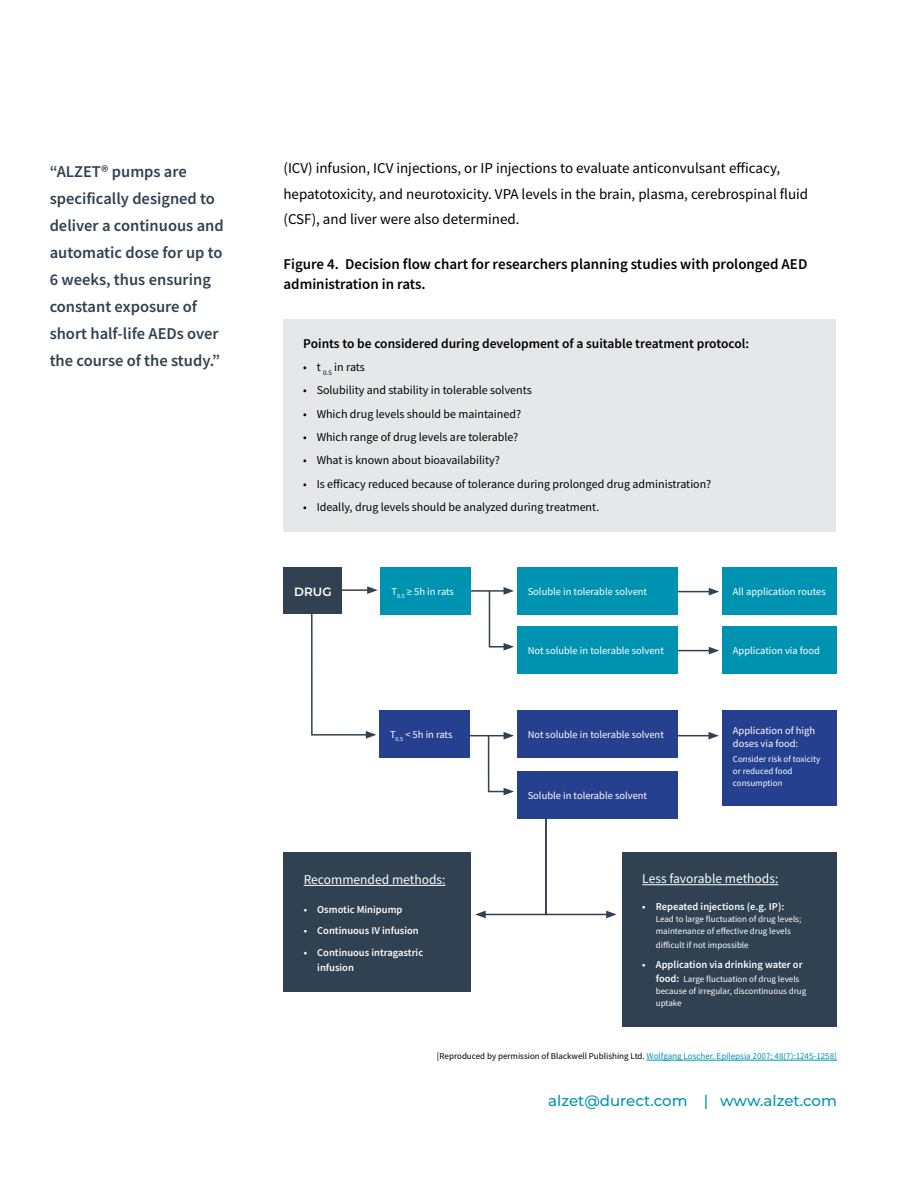
<style>
.page{position:relative;width:918px;height:1188px;background:#fff}
.page>*{position:absolute;margin:0;border:0;box-sizing:border-box;transform-origin:0 0}
.t1{font:600 16.5px/27px "Source Sans Pro";color:#304151}
.t2{font:15px/25.5px "Source Sans Pro";color:#000}
.t3{font:600 15px/19.5px "Source Sans Pro";color:#000}
.t4{font:500 15px "Montserrat";color:#0093b1}
.t5{font:600 13.5px "Source Sans Pro";color:#000}
.t6{font:13.5px "Source Sans Pro";color:#fff}
.t7{font:12px "Source Sans Pro";color:#000}
.t8{font:600 12px "Montserrat";color:#fff}
.t9{font:10.5px/13.5px "Source Sans Pro";color:#fff}
.t10{font:600 10.5px/15px "Source Sans Pro";color:#fff}
.t11{font:9px/12px "Source Sans Pro";color:#fff}
.t12{font:9px "Source Sans Pro";color:#000}
.s1{font-weight:600;font-size:10.5px}
.s2{color:#0093b1}
</style>
<div class="page">
<div style="left:284px;top:319px;width:552px;height:212px;background:#e6e7e8"></div>
<hr style="left:647px;top:1060px;width:190px;height:1px;background:#0093b1">
<hr style="left:335px;top:589px;width:35px;height:2px;background:#304151">
<svg style="left:367px;top:586px;width:11px;height:8px"></svg>
<hr style="left:471px;top:590px;width:35px;height:2px;background:#304151">
<svg style="left:488px;top:587px;width:26px;height:64px"></svg>
<hr style="left:672px;top:591px;width:39px;height:1px;background:#304151">
<svg style="left:709px;top:588px;width:10px;height:7px"></svg>
<hr style="left:672px;top:650px;width:39px;height:1px;background:#304151">
<svg style="left:709px;top:647px;width:10px;height:7px"></svg>
<svg style="left:310px;top:613px;width:66px;height:126px"></svg>
<hr style="left:469px;top:735px;width:37px;height:1px;background:#304151">
<svg style="left:487px;top:732px;width:27px;height:63px"></svg>
<hr style="left:667px;top:735px;width:44px;height:1px;background:#304151">
<svg style="left:708px;top:732px;width:11px;height:8px"></svg>
<svg style="left:475px;top:819px;width:142px;height:99px"></svg>
<div style="left:284px;top:853px;width:187px;height:139px;background:#304151"></div>
<hr style="left:304px;top:885px;width:142px;height:1px;background:#fff">
<div style="left:622px;top:852px;width:215px;height:175px;background:#304151"></div>
<hr style="left:642px;top:884px;width:136px;height:1px;background:#fff">
<div style="left:284px;top:567px;width:58px;height:46px;background:#304151"></div>
<div style="left:517px;top:567px;width:161px;height:48px;background:#0093b1"></div>
<div style="left:517px;top:626px;width:161px;height:48px;background:#0093b1"></div>
<div style="left:381px;top:567px;width:90px;height:48px;background:#0093b1"></div>
<div style="left:722px;top:626px;width:115px;height:48px;background:#0093b1"></div>
<div style="left:722px;top:567px;width:115px;height:48px;background:#0093b1"></div>
<div style="left:379px;top:710px;width:90px;height:48px;background:#25408f"></div>
<div style="left:517px;top:771px;width:161px;height:48px;background:#25408f"></div>
<div style="left:517px;top:710px;width:161px;height:48px;background:#25408f"></div>
<div style="left:722px;top:710px;width:115px;height:96px;background:#25408f"></div>
<p class="t1" style="left:50px;top:158px;width:176px">“ALZET® pumps are specifically designed to deliver a continuous and automatic dose for up to<br>6 weeks, thus ensuring constant exposure of short half-life AEDs over the course of the study.”</p>
<p class="t2" style="left:284px;top:155px;width:526px">(ICV) infusion, ICV injections, or IP injections to evaluate anticonvulsant efficacy, hepatotoxicity, and neurotoxicity. VPA levels in the brain, plasma, cerebrospinal fluid (CSF), and liver were also determined.</p>
<p class="t3" style="left:284px;top:255px;width:525px">Figure 4. Decision flow chart for researchers planning studies with prolonged AED administration in rats.</p>
<p class="t5" style="left:303px;top:334px;width:447px">Points to be considered during development of a suitable treatment protocol:</p>
<p class="t7" style="left:303px;top:359px;width:63px">• t <sub>0.5</sub> in rats</p>
<p class="t7" style="left:303px;top:383px;width:230px">• Solubility and stability in tolerable solvents</p>
<p class="t7" style="left:303px;top:406px;width:219px">• Which drug levels should be maintained?</p>
<p class="t7" style="left:303px;top:429px;width:217px">• Which range of drug levels are tolerable?</p>
<p class="t7" style="left:303px;top:453px;width:198px">• What is known about bioavailability?</p>
<p class="t7" style="left:303px;top:476px;width:410px">• Is efficacy reduced because of tolerance during prolonged drug administration?</p>
<p class="t7" style="left:303px;top:500px;width:298px">• Ideally, drug levels should be analyzed during treatment.</p>
<p class="t8" style="left:294px;top:583px;width:39px">DRUG</p>
<p class="t9" style="left:528px;top:585px;width:121px">Soluble in tolerable solvent</p>
<p class="t9" style="left:392px;top:585px;width:64px">T<sub>0.5</sub> ≥ 5h in rats</p>
<p class="t9" style="left:733px;top:585px;width:94px">All application routes</p>
<p class="t9" style="left:528px;top:643px;width:138px">Not soluble in tolerable solvent</p>
<p class="t9" style="left:733px;top:643px;width:89px">Application via food</p>
<p class="t9" style="left:390px;top:727px;width:64px">T<sub>0.5</sub> &lt; 5h in rats</p>
<p class="t6" style="left:304px;top:871px;width:143px">Recommended methods:</p>
<p class="t10" style="left:304px;top:901px;width:100px">• Osmotic Minipump</p>
<p class="t10" style="left:304px;top:923px;width:117px">• Continuous IV infusion</p>
<p class="t10" style="left:317px;top:945px;width:107px;text-indent:-14px">• Continuous intragastric infusion</p>
<p class="t9" style="left:528px;top:727px;width:138px">Not soluble in tolerable solvent</p>
<p class="t9" style="left:733px;top:724px;width:84px">Application of high doses via food:</p>
<p class="t11" style="left:733px;top:753px;width:89px">Consider risk of toxicity or reduced food consumption</p>
<p class="t9" style="left:528px;top:788px;width:121px">Soluble in tolerable solvent</p>
<p class="t6" style="left:642px;top:870px;width:138px">Less favorable methods:</p>
<p class="t10" style="left:642px;top:899px;width:143px">• Repeated injections (e.g. IP):</p>
<p class="t11" style="left:656px;top:913px;width:147px">Lead to large fluctuation of drug levels; maintenance of effective drug levels</p>
<p class="t11" style="left:656px;top:939px;width:94px">difficult if not impossible</p>
<p class="t10" style="left:642px;top:957px;width:162px">• Application via drinking water or</p>
<p class="t11" style="left:656px;top:973px;width:152px"><span class="s1">food:</span> Large fluctuation of drug levels because of irregular, discontinuous drug uptake</p>
<p class="t12" style="left:437px;top:1051px;width:402px">[Reproduced by permission of Blackwell Publishing Ltd. <span class="s2">Wolfgang Loscher. Epilepsia 2007; 48(7):1245-1258]</span></p>
<p class="t4" style="left:548px;top:1090px;width:290px">alzet@durect.com | www.alzet.com</p>
</div>
